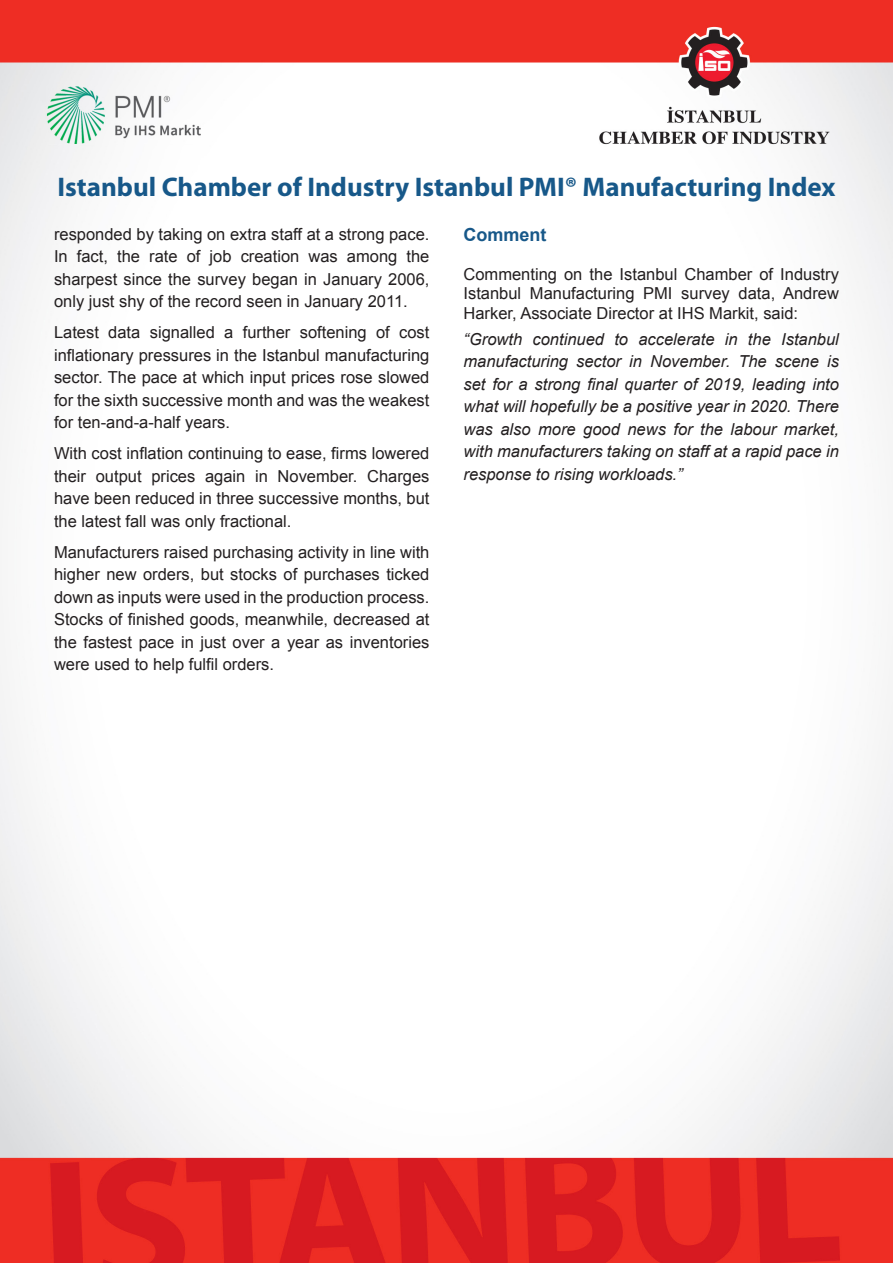
<style>
.page{position:relative;width:893px;height:1263px;background:#fff}
.page>*{position:absolute;margin:0;border:0;box-sizing:border-box;transform-origin:0 0}
.t1{font:700 27px "Myriad Pro";color:#175889}
.Quote_header{font:700 18px "Arial";color:#175889}
.P1_Body_text{font:16.5px/22.5px "Arial";color:#231f20;text-align:justify}
.P1_comment{font:italic 16.5px/22.5px "Arial";color:#231f20;text-align:justify}
.Quote_intro{font:16.5px/19.5px "Arial";color:#231f20;text-align:justify}
</style>
<div class="page">
<img style="left:0;top:0;width:893px;height:1263px">
<h1 class="t1" style="left:58px;top:169px;width:779px">Istanbul Chamber of Industry Istanbul PMI® Manufacturing Index</h1>
<p class="P1_Body_text" style="left:54px;top:223px;width:377px">responded by taking on extra staff at a strong pace.<br>In fact, the rate of job creation was among the sharpest since the survey began in January 2006, only just shy of the record seen in January 2011.</p>
<p class="P1_Body_text" style="left:54px;top:321px;width:377px">Latest data signalled a further softening of cost inflationary pressures in the Istanbul manufacturing sector. The pace at which input prices rose slowed for the sixth successive month and was the weakest for ten-and-a-half years.</p>
<p class="P1_Body_text" style="left:54px;top:442px;width:377px">With cost inflation continuing to ease, firms lowered their output prices again in November. Charges have been reduced in three successive months, but the latest fall was only fractional.</p>
<p class="P1_Body_text" style="left:54px;top:541px;width:377px">Manufacturers raised purchasing activity in line with higher new orders, but stocks of purchases ticked down as inputs were used in the production process.<br>Stocks of finished goods, meanwhile, decreased at the fastest pace in just over a year as inventories were used to help fulfil orders.</p>
<p class="Quote_header" style="left:463px;top:223px;width:84px">Comment</p>
<p class="Quote_intro" style="left:463px;top:264px;width:377px">Commenting on the Istanbul Chamber of Industry Istanbul Manufacturing PMI survey data, Andrew Harker, Associate Director at IHS Markit, said:</p>
<p class="P1_comment" style="left:463px;top:328px;width:377px">“Growth continued to accelerate in the Istanbul manufacturing sector in November. The scene is set for a strong final quarter of 2019, leading into what will hopefully be a positive year in 2020. There was also more good news for the labour market, with manufacturers taking on staff at a rapid pace in response to rising workloads.”</p>
</div>
